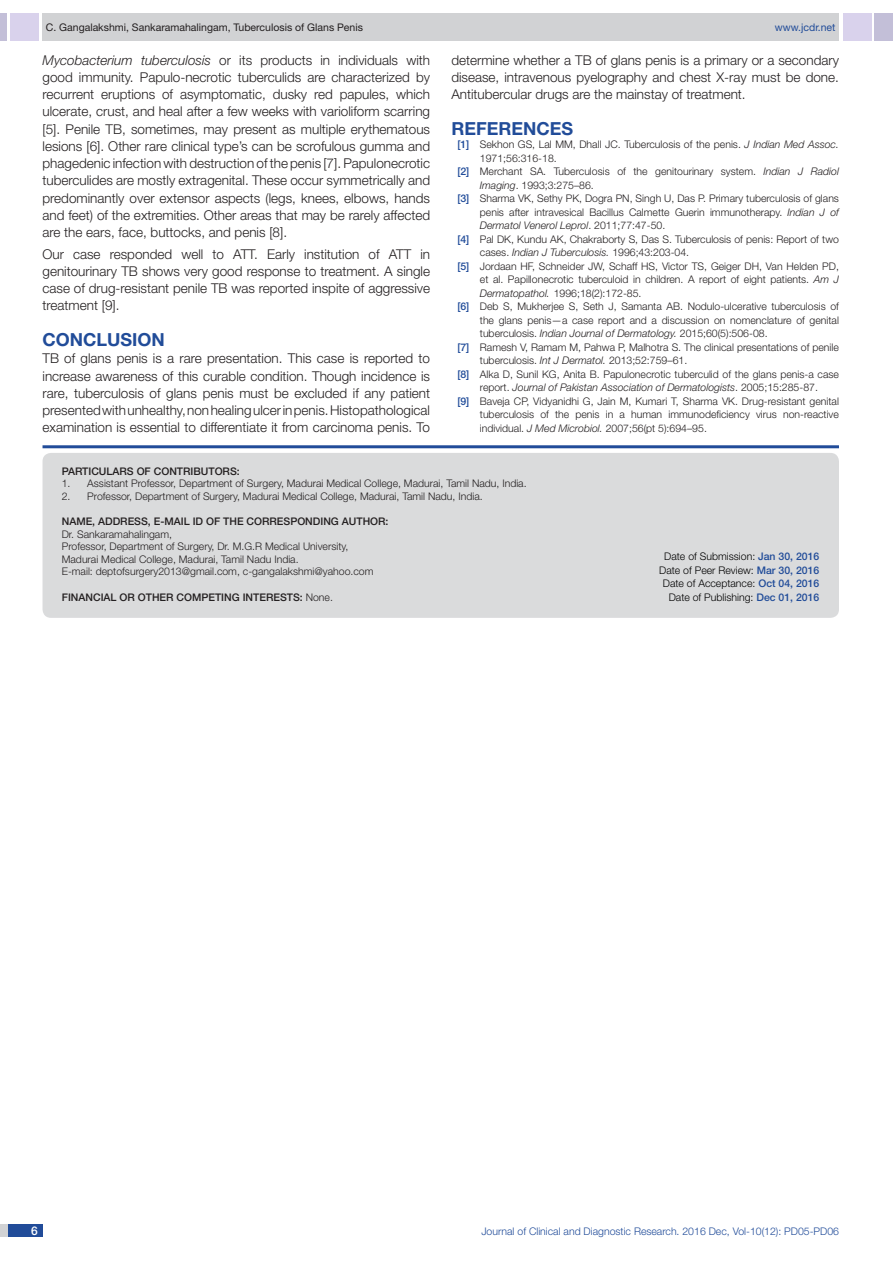
<style>
.page{position:relative;width:893px;height:1263px;background:#fff}
.page>*{position:absolute;margin:0;border:0;box-sizing:border-box;transform-origin:0 0}
.Heading{font:700 18px "Helvetica Neue";color:#214c99}
.Body_text{font:300 13.5px/17.2px "Helvetica Neue";color:#231f20;text-align:justify}
.t1{font:500 12px "Helvetica Neue";color:#fff}
.con_particulars{font:300 10.5px "Helvetica Neue";color:#231f20}
.con_particulars-2{font:500 10.5px "Helvetica Neue";color:#231f20}
.t2{font:300 10.5px "Helvetica Neue";color:#000}
.t3{font:italic 300 10.5px "Helvetica Neue";color:#231f20}
.t4{font:300 10.5px "Helvetica Neue";color:#214c99}
.t5{font:10.5px "Helvetica Neue";color:#231f20}
.t6{font:10.5px "Helvetica Neue";color:#214c99}
.s1{font-style:italic}
.s2{font-weight:500;color:#214c99}
.s3{font-style:normal}
.s4{font-weight:300}
</style>
<div class="page">
<div style="left:0;top:13px;width:7px;height:28px;background:#c3bfd8"></div>
<div style="left:10px;top:13px;width:29px;height:28px;background:#d9d2ec"></div>
<div style="left:43px;top:13px;width:796px;height:28px;background:#d1d2d4"></div>
<div style="left:875px;top:13px;width:18px;height:28px;background:#c3bfd8"></div>
<div style="left:843px;top:13px;width:29px;height:28px;background:#d9d2ec"></div>
<div style="left:0;top:1224px;width:43px;height:13px;background:#d1d2d4"></div>
<div style="left:8px;top:1224px;width:35px;height:13px;background:#214c99"></div>
<hr style="left:43px;top:445px;width:796px;height:3px;background:#214c99">
<div style="left:43px;top:453px;width:796px;height:165px;background:#dadbdc;border-radius:9px"></div>
<p class="t5" style="left:46px;top:21px;width:319px">C. Gangalakshmi, Sankaramahalingam, Tuberculosis of Glans Penis</p>
<p class="t6" style="left:775px;top:21px;width:62px">www.jcdr.net</p>
<p class="Body_text" style="left:43px;top:51px;width:389px"><span class="s1">Mycobacterium tuberculosis</span> or its products in individuals with good immunity. Papulo-necrotic tuberculids are characterized by recurrent eruptions of asymptomatic, dusky red papules, which ulcerate, crust, and heal after a few weeks with varioliform scarring [5]. Penile TB, sometimes, may present as multiple erythematous lesions [6]. Other rare clinical type’s can be scrofulous gumma and phagedenic infection with destruction of the penis [7]. Papulonecrotic tuberculides are mostly extragenital. These occur symmetrically and predominantly over extensor aspects (legs, knees, elbows, hands and feet) of the extremities. Other areas that may be rarely affected are the ears, face, buttocks, and penis [8].</p>
<p class="Body_text" style="left:43px;top:245px;width:389px">Our case responded well to ATT. Early institution of ATT in genitourinary TB shows very good response to treatment. A single case of drug-resistant penile TB was reported inspite of aggressive treatment [9].</p>
<p class="Heading" style="left:43px;top:329px;width:124px">CONCLUSION</p>
<p class="Body_text" style="left:43px;top:350px;width:389px">TB of glans penis is a rare presentation. This case is reported to increase awareness of this curable condition. Though incidence is rare, tuberculosis of glans penis must be excluded if any patient presented with unhealthy, non healing ulcer in penis. Histopathological examination is essential to differentiate it from carcinoma penis. To</p>
<p class="Body_text" style="left:451px;top:51px;width:389px">determine whether a TB of glans penis is a primary or a secondary disease, intravenous pyelography and chest X-ray must be done.<br>Antitubercular drugs are the mainstay of treatment.</p>
<p class="Heading" style="left:451px;top:117px;width:123px">REFERENCES</p>
<p class="con_particulars" style="left:457px;top:138px;width:383px"><span class="s2">[1]</span> Sekhon GS, Lal MM, Dhall JC. Tuberculosis of the penis. <span class="s1">J Indian Med Assoc.</span></p>
<p class="con_particulars" style="left:480px;top:152px;width:78px">1971;56:316-18.</p>
<p class="con_particulars" style="left:457px;top:165px;width:383px"><span class="s2">[2]</span> Merchant SA. Tuberculosis of the genitourinary system. <span class="s1">Indian J Radiol</span></p>
<p class="con_particulars" style="left:480px;top:179px;width:116px"><span class="s1">Imaging</span>. 1993;3:275–86.</p>
<p class="con_particulars" style="left:457px;top:192px;width:383px"><span class="s2">[3]</span> Sharma VK, Sethy PK, Dogra PN, Singh U, Das P. Primary tuberculosis of glans</p>
<p class="con_particulars" style="left:480px;top:206px;width:361px">penis after intravesical Bacillus Calmette Guerin immunotherapy. <span class="s1">Indian J of</span></p>
<p class="t3" style="left:480px;top:219px;width:187px">Dermatol Venerol Leprol<span class="s3">. 2011;77:47-50.</span></p>
<p class="con_particulars" style="left:457px;top:233px;width:383px"><span class="s2">[4]</span> Pal DK, Kundu AK, Chakraborty S, Das S. Tuberculosis of penis: Report of two</p>
<p class="con_particulars" style="left:480px;top:246px;width:211px">cases. <span class="s1">Indian J Tuberculosis.</span> 1996;43:203-04.</p>
<p class="con_particulars" style="left:457px;top:260px;width:383px"><span class="s2">[5]</span> Jordaan HF, Schneider JW, Schaff HS, Victor TS, Geiger DH, Van Helden PD,</p>
<p class="con_particulars" style="left:480px;top:273px;width:361px">et al. Papillonecrotic tuberculoid in children. A report of eight patients. <span class="s1">Am J</span></p>
<p class="con_particulars" style="left:480px;top:287px;width:163px"><span class="s1">Dermatopathol.</span> 1996;18(2):172-85.</p>
<p class="con_particulars" style="left:457px;top:300px;width:383px"><span class="s2">[6]</span> Deb S, Mukherjee S, Seth J, Samanta AB. Nodulo-ulcerative tuberculosis of</p>
<p class="con_particulars" style="left:480px;top:314px;width:361px">the glans penis—a case report and a discussion on nomenclature of genital</p>
<p class="con_particulars" style="left:480px;top:327px;width:289px">tuberculosis. <span class="s1">Indian Journal of Dermatology.</span> 2015;60(5):506-08.</p>
<p class="con_particulars" style="left:457px;top:341px;width:383px"><span class="s2">[7]</span> Ramesh V, Ramam M, Pahwa P, Malhotra S. The clinical presentations of penile</p>
<p class="con_particulars" style="left:480px;top:354px;width:209px">tuberculosis. <span class="s1">Int J Dermatol.</span> 2013;52:759–61.</p>
<p class="con_particulars" style="left:457px;top:368px;width:383px"><span class="s2">[8]</span> Alka D, Sunil KG, Anita B. Papulonecrotic tuberculid of the glans penis-a case</p>
<p class="t3" style="left:480px;top:381px;width:340px"><span class="s3">report.</span> Journal of Pakistan Association of Dermatologists<span class="s3">. 2005;15:285-87.</span></p>
<p class="con_particulars" style="left:457px;top:395px;width:383px"><span class="s2">[9]</span> Baveja CP, Vidyanidhi G, Jain M, Kumari T, Sharma VK. Drug-resistant genital</p>
<p class="con_particulars" style="left:480px;top:408px;width:361px">tuberculosis of the penis in a human immunodeficiency virus non-reactive</p>
<p class="con_particulars" style="left:480px;top:422px;width:229px">individual. <span class="s1">J Med Microbiol.</span> 2007;56(pt 5):694–95.</p>
<p class="con_particulars-2" style="left:62px;top:465px;width:179px">PARTICULARS OF CONTRIBUTORS:</p>
<p class="con_particulars" style="left:62px;top:477px;width:466px">1. Assistant Professor, Department of Surgery, Madurai Medical College, Madurai, Tamil Nadu, India.</p>
<p class="con_particulars" style="left:62px;top:490px;width:422px">2. Professor, Department of Surgery, Madurai Medical College, Madurai, Tamil Nadu, India.</p>
<p class="con_particulars-2" style="left:62px;top:515px;width:328px">NAME, ADDRESS, E-MAIL ID OF THE CORRESPONDING AUTHOR:</p>
<p class="con_particulars" style="left:62px;top:527px;width:112px">Dr. Sankaramahalingam,</p>
<p class="con_particulars" style="left:62px;top:540px;width:288px">Professor, Department of Surgery, Dr. M.G.R Medical University,</p>
<p class="con_particulars" style="left:62px;top:553px;width:238px">Madurai Medical College, Madurai, Tamil Nadu India.</p>
<p class="con_particulars" style="left:62px;top:565px;width:313px">E-mail: deptofsurgery2013@gmail.com, c-gangalakshmi@yahoo.com</p>
<p class="con_particulars-2" style="left:62px;top:591px;width:14px">Financial</p>
<p class="con_particulars-2" style="left:120px;top:591px;width:215px">OR OTHER COMPETING INTERESTS: <span class="s4">None.</span></p>
<p class="t2" style="left:664px;top:550px;width:157px">Date of Submission: <span class="s2">Jan 30, 2016</span></p>
<p class="t2" style="left:659px;top:564px;width:162px">Date of Peer Review: <span class="s2">Mar 30, 2016</span></p>
<p class="t2" style="left:663px;top:577px;width:158px">Date of Acceptance: <span class="s2">Oct 04, 2016</span></p>
<p class="t2" style="left:669px;top:591px;width:152px">Date of Publishing: <span class="s2">Dec 01, 2016</span></p>
<p class="t1" style="left:31px;top:1223px;width:8px">6</p>
<p class="t4" style="left:481px;top:1225px;width:359px">Journal of Clinical and Diagnostic Research. 2016 Dec, Vol-10(12): PD05-PD06</p>
</div>
